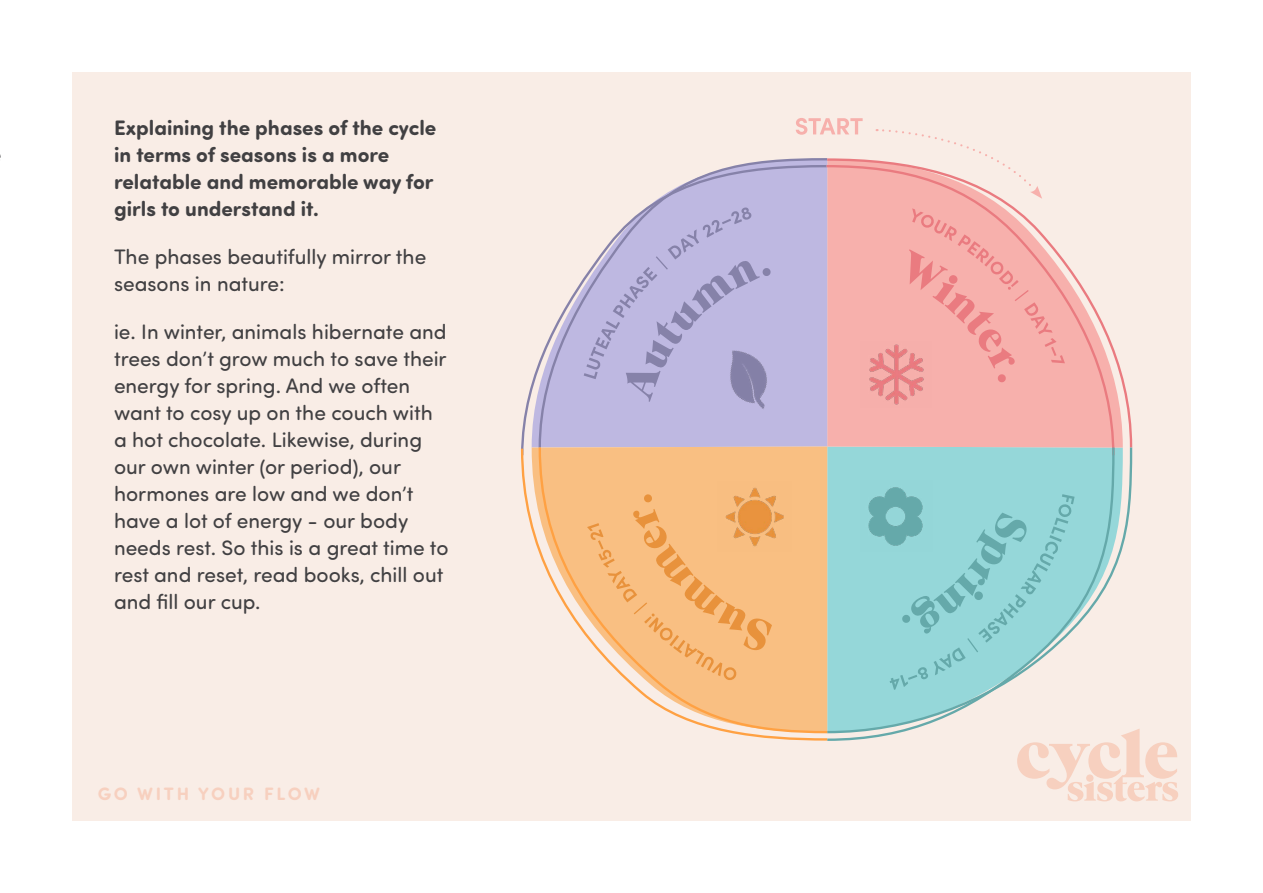
<style>
.page{position:relative;width:1263px;height:893px;background:#fff}
.page>*{position:absolute;margin:0;border:0;box-sizing:border-box;transform-origin:0 0}
.t1{font:21px/27px "Sofia Pro Soft";color:#414042}
.t2{font:700 21px/27px "Sofia Pro Soft";color:#414042}
.t3{font:700 18px "Sofia Pro Soft";letter-spacing:.15em;color:#f7d0bf}
</style>
<div class="page">
<div style="left:72px;top:72px;width:1119px;height:749px;background:#f9ede6"></div>
<svg style="left:876px;top:129px;width:111px;height:27px"></svg>
<svg style="left:521px;top:367px;width:16px;height:79px"></svg>
<svg style="left:521px;top:446px;width:308px;height:295px"></svg>
<svg style="left:537px;top:158px;width:288px;height:287px"></svg>
<svg style="left:825px;top:157px;width:308px;height:288px"></svg>
<svg style="left:829px;top:445px;width:304px;height:289px"></svg>
<svg style="left:537px;top:445px;width:292px;height:289px"></svg>
<img style="left:861px;top:480px;width:71px;height:71px">
<div style="left:700px;top:329px;width:100px;height:99px;background:#beb8e1"></div>
<img style="left:861px;top:342px;width:70px;height:66px">
<img style="left:717px;top:481px;width:74px;height:70px">
<svg style="left:796px;top:118px;width:67px;height:17px"></svg>
<svg style="left:587px;top:494px;width:185px;height:187px;background:#f6ba7c"></svg>
<svg style="left:890px;top:494px;width:184px;height:196px;background:#94d1d2"></svg>
<svg style="left:909px;top:208px;width:156px;height:174px;background:#f5aca9"></svg>
<svg style="left:584px;top:207px;width:187px;height:195px;background:#b8b2d8"></svg>
<svg style="left:1017px;top:728px;width:161px;height:73px"></svg>
<p class="t2" style="left:114px;top:113px;width:324px">Explaining the phases of the cycle in terms of seasons is a more relatable and memorable way for girls to understand it.</p>
<p class="t1" style="left:114px;top:242px;width:314px">The phases beautifully mirror the seasons in nature:</p>
<p class="t1" style="left:114px;top:318px;width:336px">ie. In winter, animals hibernate and trees don’t grow much to save their energy for spring. And we often want to cosy up on the couch with a hot chocolate. Likewise, during our own winter (or period), our hormones are low and we don’t have a lot of energy - our body needs rest. So this is a great time to rest and reset, read books, chill out and fill our cup.</p>
<p class="t3" style="left:98px;top:781px;width:224px">GO WITH YOUR FLOW</p>
</div>
